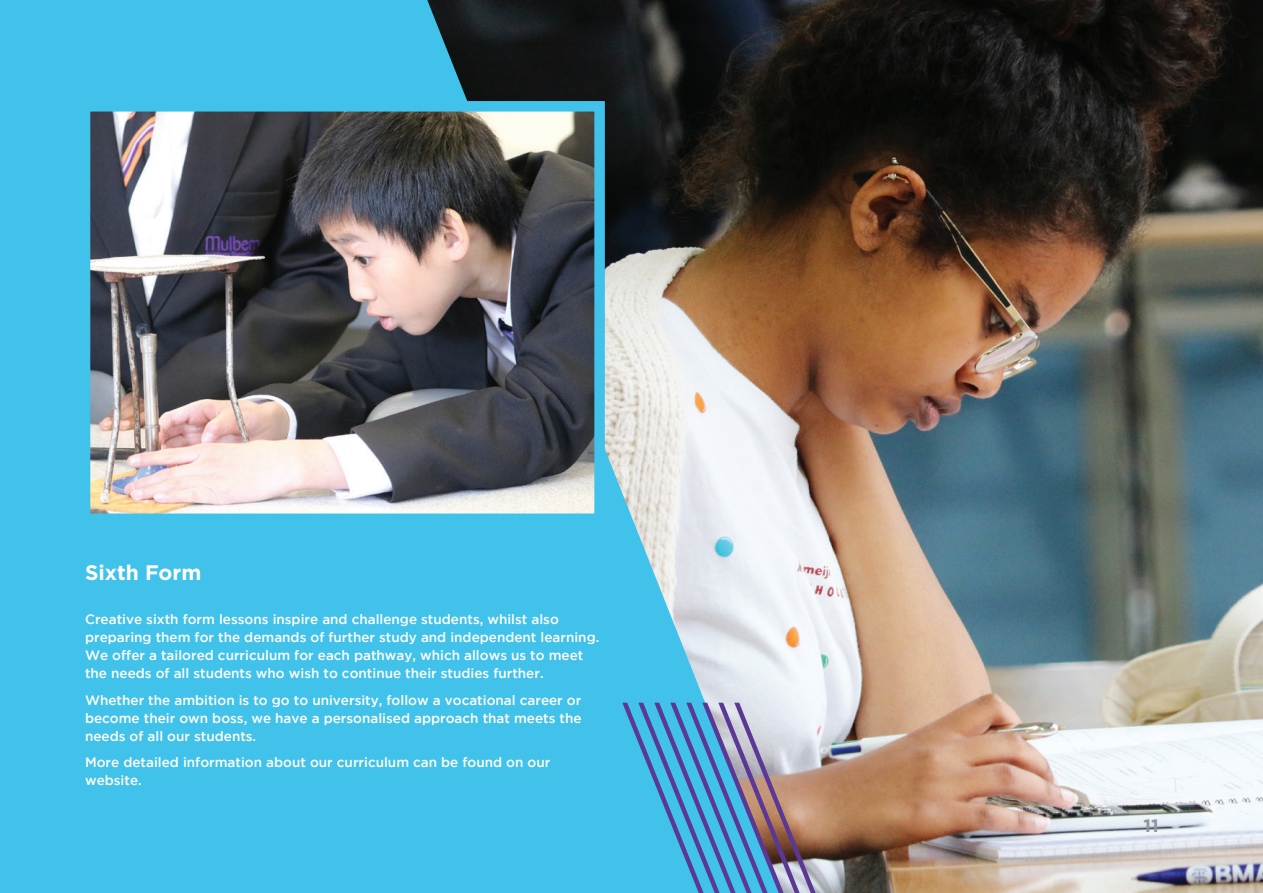
<style>
.page{position:relative;width:1263px;height:893px;background:#fff}
.page>*{position:absolute;margin:0;border:0;box-sizing:border-box;transform-origin:0 0}
.t1{font:700 21px "Gotham";color:#fff}
.t2{font:700 18px "Gotham";color:#939598}
.t3{font:500 13.5px/18px "Gotham";color:#fff}
</style>
<div class="page">
<div style="left:0;top:0;width:795px;height:893px;background:#40c2ea"></div>
<img style="left:427px;top:0;width:836px;height:893px">
<img style="left:91px;top:112px;width:503px;height:401px">
<svg style="left:622px;top:703px;width:194px;height:190px"></svg>
<div style="left:80px;top:101px;width:525px;height:423px;border:10px solid #40c2ea"></div>
<p class="t1" style="left:85px;top:560px;width:118px">Sixth Form</p>
<p class="t3" style="left:85px;top:610px;width:516px">Creative sixth form lessons inspire and challenge students, whilst also preparing them for the demands of further study and independent learning.<br>We offer a tailored curriculum for each pathway, which allows us to meet the needs of all students who wish to continue their studies further.</p>
<p class="t3" style="left:85px;top:691px;width:498px;text-align:justify">Whether the ambition is to go to university, follow a vocational career or become their own boss, we have a personalised approach that meets the needs of all our students.</p>
<p class="t3" style="left:85px;top:753px;width:467px">More detailed information about our curriculum can be found on our website.</p>
<p class="t2" style="left:1143px;top:815px;width:17px">11</p>
</div>
